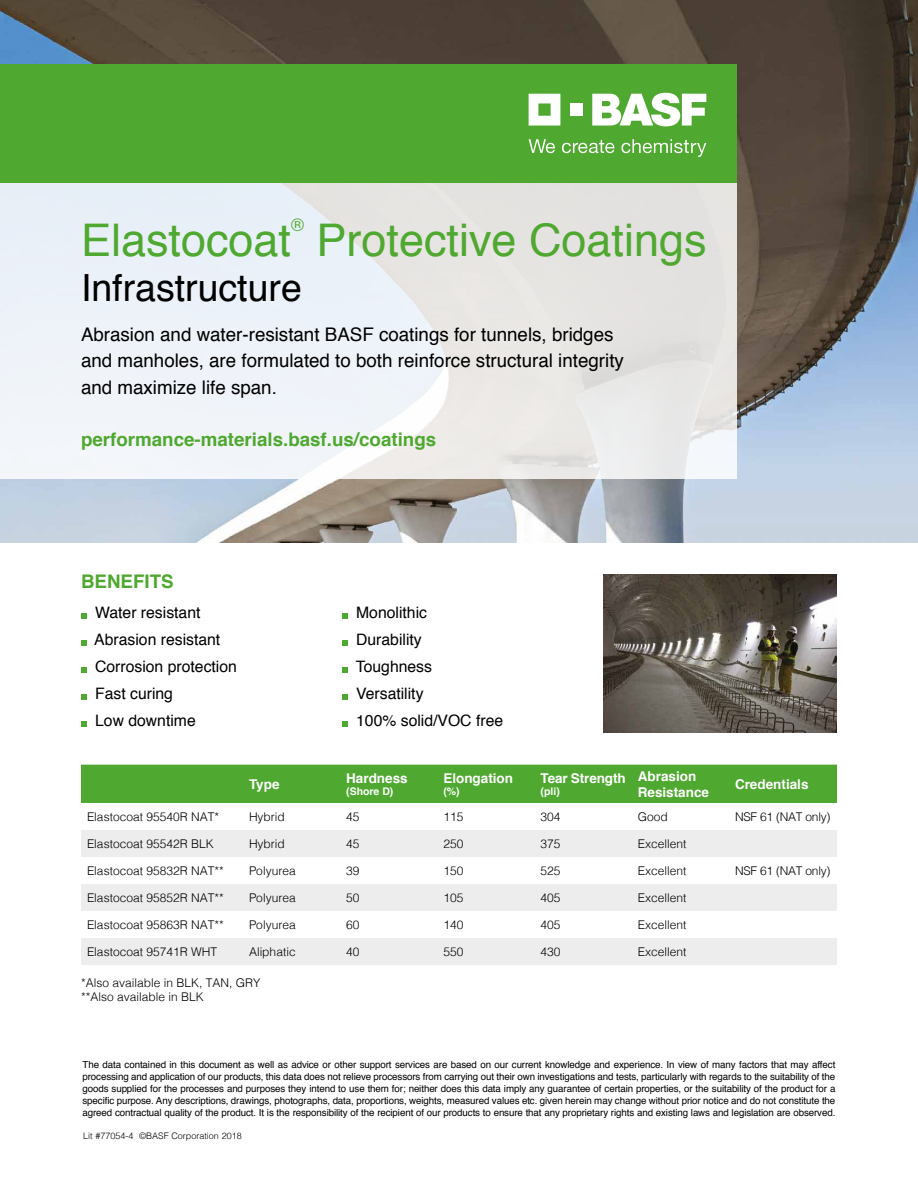
<style>
.page{position:relative;width:918px;height:1188px;background:#fff}
.page>*{position:absolute;margin:0;border:0;box-sizing:border-box;transform-origin:0 0}
.t1{font:45px "Helvetica";color:#4fa830}
.t2{font:37.5px "Helvetica";color:#000}
.t3{font:18.75px/26.2px "Helvetica";color:#000}
.t4{font:700 18.75px "Helvetica";color:#4fa830}
.t5{font:17.55px "Helvetica";color:#4fa830}
.t6{font:15.75px/27px "Helvetica";color:#000}
.t7{font:700 13.5px/16.2px "Helvetica";color:#fff}
.t8{font:300 12px/14.4px "Helvetica";color:#000}
.t9{font:300 12px "Helvetica";letter-spacing:-.02em;color:#000}
.t10{font:700 10.5px "Helvetica";color:#fff}
.t11{font:9.75px/12px "Helvetica";letter-spacing:-.01em;color:#000;text-align:justify}
.t12{font:300 9px "Helvetica";color:#000}
</style>
<div class="page">
<img style="left:0;top:0;width:918px;height:542px">
<div style="left:0;top:64px;width:737px;height:119px;background:#4fa830"></div>
<svg style="left:529px;top:94px;width:31px;height:32px"></svg>
<div style="left:570px;top:103px;width:12px;height:13px;background:#fff"></div>
<svg style="left:592px;top:93px;width:114px;height:33px"></svg>
<svg style="left:529px;top:139px;width:26px;height:14px"></svg>
<svg style="left:562px;top:140px;width:52px;height:13px"></svg>
<svg style="left:621px;top:139px;width:85px;height:18px"></svg>
<svg style="left:0;top:183px;width:737px;height:295px;fill:#ebeff7"></svg>
<svg style="left:81px;top:613px;width:5px;height:5px"></svg>
<svg style="left:81px;top:640px;width:5px;height:5px"></svg>
<svg style="left:81px;top:667px;width:5px;height:5px"></svg>
<svg style="left:81px;top:694px;width:5px;height:5px"></svg>
<svg style="left:81px;top:721px;width:5px;height:5px"></svg>
<svg style="left:342px;top:613px;width:5px;height:5px"></svg>
<svg style="left:342px;top:640px;width:5px;height:5px"></svg>
<svg style="left:342px;top:667px;width:5px;height:5px"></svg>
<svg style="left:342px;top:694px;width:5px;height:5px"></svg>
<svg style="left:342px;top:721px;width:5px;height:5px"></svg>
<img style="left:603px;top:574px;width:234px;height:159px">
<div style="left:81px;top:765px;width:756px;height:38px;background:#4fa830"></div>
<svg style="left:81px;top:830px;width:756px;height:135px;fill:#ededed"></svg>
<h1 class="t1" style="left:81px;top:206px;width:212px">Elastocoat</h1>
<h3 class="t5" style="left:291px;top:212px;width:14px">®</h3>
<h1 class="t1" style="left:317px;top:206px;width:392px">Protective Coatings</h1>
<h2 class="t2" style="left:81px;top:259px;width:222px">Infrastructure</h2>
<h3 class="t3" style="left:81px;top:322px;width:544px">Abrasion and water-resistant BASF coatings for tunnels, bridges and manholes, are formulated to both reinforce structural integrity and maximize life span.</h3>
<h3 class="t4" style="left:81px;top:424px;width:357px">performance-materials.basf.us/coatings</h3>
<h3 class="t4" style="left:81px;top:567px;width:94px">BENEFITS</h3>
<h3 class="t6" style="left:94px;top:600px;width:144px">Water resistant<br>Abrasion resistant<br>Corrosion protection<br>Fast curing<br>Low downtime</h3>
<h3 class="t6" style="left:356px;top:600px;width:149px">Monolithic<br>Durability<br>Toughness<br>Versatility<br>100% solid/VOC free</h3>
<h3 class="t7" style="left:249px;top:776px;width:32px">Type</h3>
<h3 class="t7" style="left:346px;top:770px;width:63px">Hardness</h3>
<p class="t10" style="left:346px;top:783px;width:49px">(Shore D)</p>
<h3 class="t7" style="left:443px;top:770px;width:71px">Elongation</h3>
<p class="t10" style="left:443px;top:783px;width:18px">(%)</p>
<h3 class="t7" style="left:541px;top:770px;width:87px">Tear Strength</h3>
<p class="t10" style="left:541px;top:783px;width:21px">(pli)</p>
<h3 class="t7" style="left:638px;top:768px;width:73px">Abrasion<br>Resistance</h3>
<h3 class="t7" style="left:735px;top:776px;width:75px">Credentials</h3>
<p class="t8" style="left:87px;top:808px;width:134px">Elastocoat 95540R NAT*</p>
<p class="t8" style="left:249px;top:808px;width:37px">Hybrid</p>
<p class="t8" style="left:346px;top:808px;width:15px">45</p>
<p class="t8" style="left:443px;top:808px;width:22px">115</p>
<p class="t8" style="left:541px;top:808px;width:22px">304</p>
<p class="t8" style="left:638px;top:808px;width:32px">Good</p>
<p class="t9" style="left:735px;top:806px;width:97px">NSF 61 (NAT only)</p>
<p class="t8" style="left:87px;top:835px;width:128px">Elastocoat 95542R BLK</p>
<p class="t8" style="left:249px;top:835px;width:37px">Hybrid</p>
<p class="t8" style="left:346px;top:835px;width:15px">45</p>
<p class="t8" style="left:443px;top:835px;width:22px">250</p>
<p class="t8" style="left:541px;top:835px;width:22px">375</p>
<p class="t8" style="left:638px;top:835px;width:50px">Excellent</p>
<p class="t8" style="left:87px;top:862px;width:138px">Elastocoat 95832R NAT**</p>
<p class="t8" style="left:249px;top:862px;width:48px">Polyurea</p>
<p class="t8" style="left:346px;top:862px;width:15px">39</p>
<p class="t8" style="left:443px;top:862px;width:22px">150</p>
<p class="t8" style="left:541px;top:862px;width:22px">525</p>
<p class="t8" style="left:638px;top:862px;width:50px">Excellent</p>
<p class="t9" style="left:735px;top:860px;width:97px">NSF 61 (NAT only)</p>
<p class="t8" style="left:87px;top:889px;width:138px">Elastocoat 95852R NAT**</p>
<p class="t8" style="left:249px;top:889px;width:48px">Polyurea</p>
<p class="t8" style="left:346px;top:889px;width:15px">50</p>
<p class="t8" style="left:443px;top:889px;width:22px">105</p>
<p class="t8" style="left:541px;top:889px;width:22px">405</p>
<p class="t8" style="left:638px;top:889px;width:50px">Excellent</p>
<p class="t8" style="left:87px;top:916px;width:138px">Elastocoat 95863R NAT**</p>
<p class="t8" style="left:249px;top:916px;width:48px">Polyurea</p>
<p class="t8" style="left:346px;top:916px;width:15px">60</p>
<p class="t8" style="left:443px;top:916px;width:22px">140</p>
<p class="t8" style="left:541px;top:916px;width:22px">405</p>
<p class="t8" style="left:638px;top:916px;width:50px">Excellent</p>
<p class="t8" style="left:87px;top:943px;width:132px">Elastocoat 95741R WHT</p>
<p class="t8" style="left:249px;top:943px;width:48px">Aliphatic</p>
<p class="t8" style="left:346px;top:943px;width:15px">40</p>
<p class="t8" style="left:443px;top:943px;width:22px">550</p>
<p class="t8" style="left:541px;top:943px;width:22px">430</p>
<p class="t8" style="left:638px;top:943px;width:50px">Excellent</p>
<p class="t8" style="left:81px;top:975px;width:181px">*Also available in BLK, TAN, GRY **Also available in BLK</p>
<p class="t11" style="left:82px;top:1059px;width:754px">The data contained in this document as well as advice or other support services are based on our current knowledge and experience. In view of many factors that may affect processing and application of our products, this data does not relieve processors from carrying out their own investigations and tests, particularly with regards to the suitability of the goods supplied for the processes and purposes they intend to use them for; neither does this data imply any guarantee of certain properties, or the suitability of the product for a specific purpose. Any descriptions, drawings, photographs, data, proportions, weights, measured values etc. given herein may change without prior notice and do not constitute the agreed contractual quality of the product. It is the responsibility of the recipient of our products to ensure that any proprietary rights and existing laws and legislation are observed.</p>
<p class="t12" style="left:83px;top:1128px;width:160px">Lit #77054-4 ©BASF Corporation 2018</p>
</div>
